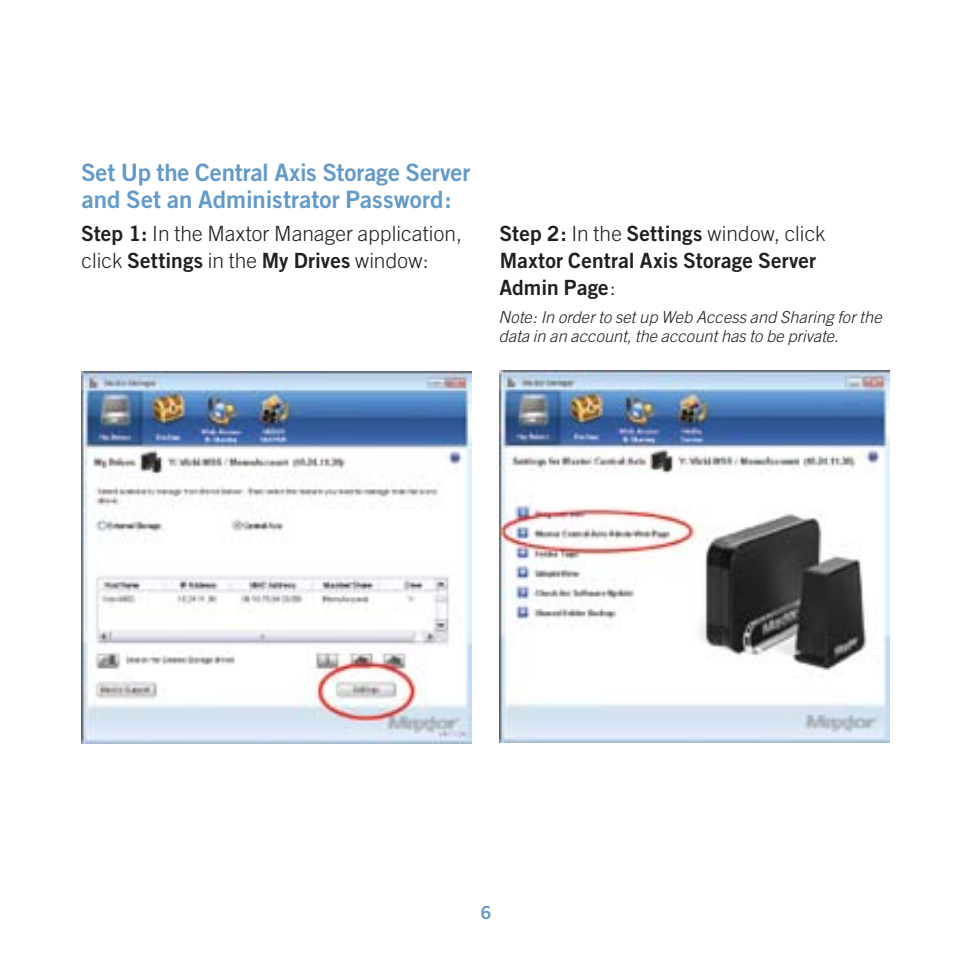
<style>
.page{position:relative;width:972px;height:972px;background:#fff}
.page>*{position:absolute;margin:0;border:0;box-sizing:border-box;transform-origin:0 0}
.t1{font:24px/27px "Trade Gothic Bold Two";color:#639aca}
.t2{font:300 21px/27px "Trade Gothic";letter-spacing:.005em;color:#231f20}
.t3{font:21px/27px "Trade Gothic Bold Two";letter-spacing:.01em;color:#231f20}
.t4{font:18px "Trade Gothic Bold Two";color:#639aca}
.t5{font:italic 300 16.5px/19.5px "Trade Gothic";letter-spacing:.005em;color:#231f20}
.s1{font-family:"Trade Gothic Bold Two";font-weight:400}
.s2{font-family:"Trade Gothic";font-weight:300}
</style>
<div class="page">
<img style="left:81px;top:371px;width:390px;height:373px">
<img style="left:500px;top:371px;width:390px;height:372px">
<p class="t1" style="left:81px;top:159px;width:391px">Set Up the Central Axis Storage Server and Set an Administrator Password:</p>
<p class="t2" style="left:81px;top:220px;width:382px"><span class="s1">Step 1:</span> In the Maxtor Manager application, click <span class="s1">Settings</span> in the <span class="s1">My Drives</span> window:</p>
<p class="t2" style="left:500px;top:219px;width:328px"><span class="s1">Step 2:</span> In the <span class="s1">Settings</span> window, click</p>
<p class="t3" style="left:499px;top:246px;width:318px">Maxtor Central Axis Storage Server<br>Admin Page<span class="s2">:</span></p>
<p class="t5" style="left:498px;top:307px;width:385px">Note: In order to set up Web Access and Sharing for the data in an account, the account has to be private.</p>
<p class="t4" style="left:481px;top:901px;width:12px">6</p>
</div>
